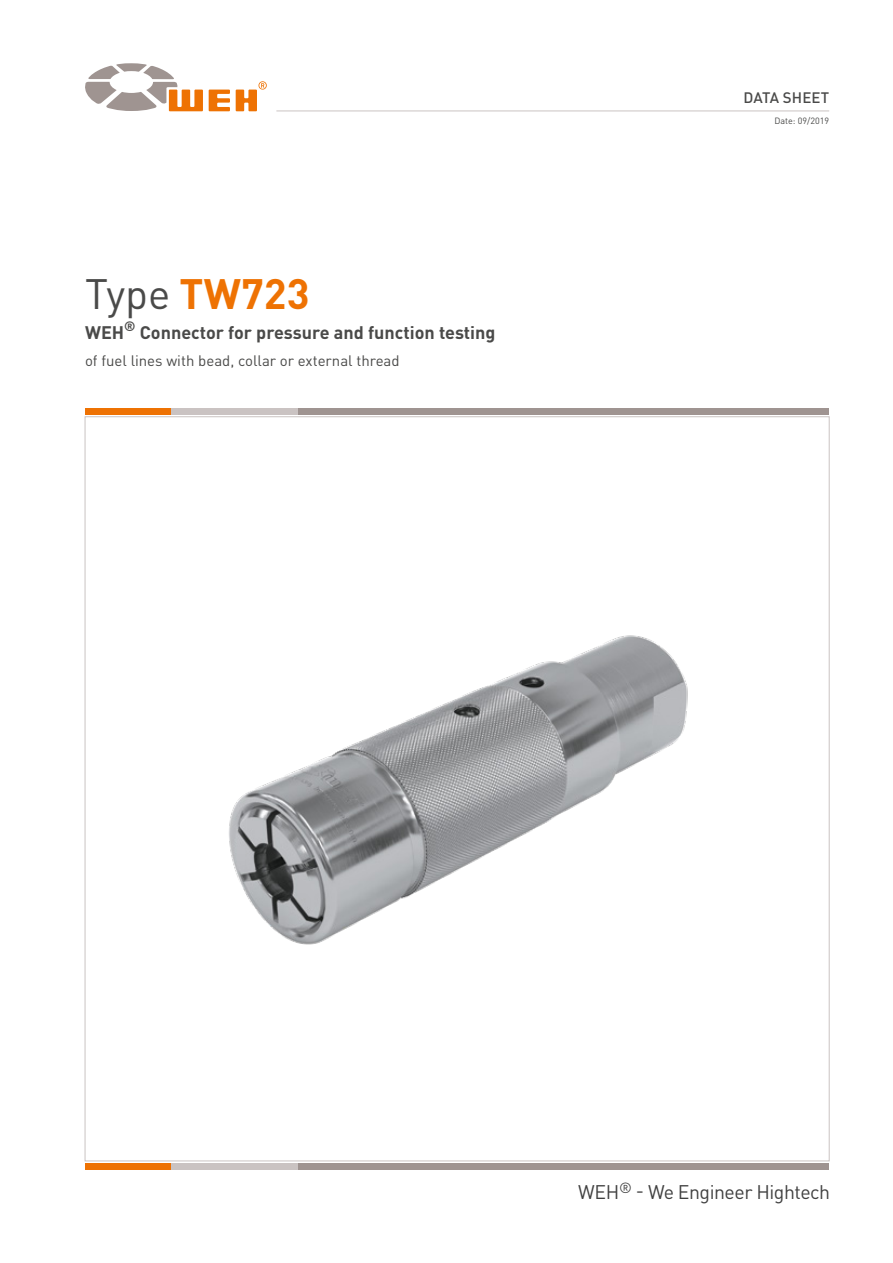
<style>
.page{position:relative;width:893px;height:1263px;background:#fff}
.page>*{position:absolute;margin:0;border:0;box-sizing:border-box;transform-origin:0 0}
.t1{font:700 42px "DIN Pro";color:#ee7203}
.t2{font:19.5px "DIN Pro";letter-spacing:-.025em;color:#000}
.t3{font:700 18px "DIN Pro";color:#4a4a49}
.t4{font:15px "DIN Pro";color:#4a4a49}
.t5{font:500 15px "DIN Pro";letter-spacing:.01em;color:#4a4a49}
.t6{font:9px "DIN Pro";color:#4a4a49}
.s1{font-weight:400;color:#4a4a49}
</style>
<div class="page">
<div style="left:298px;top:408px;width:531px;height:7px;background:#9f9491"></div>
<div style="left:170px;top:408px;width:128px;height:7px;background:#cac3c2"></div>
<div style="left:85px;top:408px;width:85px;height:7px;background:#ee7203"></div>
<div style="left:298px;top:1163px;width:531px;height:6px;background:#9f9491"></div>
<div style="left:170px;top:1163px;width:128px;height:6px;background:#cac3c2"></div>
<div style="left:85px;top:1163px;width:85px;height:6px;background:#ee7203"></div>
<hr style="left:276px;top:111px;width:553px;height:1px;background:#cac3c2">
<svg style="left:85px;top:63px;width:118px;height:48px"></svg>
<svg style="left:209px;top:90px;width:21px;height:21px"></svg>
<svg style="left:236px;top:81px;width:31px;height:30px"></svg>
<img style="left:229px;top:635px;width:459px;height:310px">
<h1 class="t1" style="left:85px;top:258px;width:226px"><span class="s1">Type</span> TW723</h1>
<p class="t3" style="left:85px;top:317px;width:412px">WEH<sup>®</sup> Connector for pressure and function testing</p>
<p class="t4" style="left:85px;top:348px;width:316px">of fuel lines with bead, collar or external thread</p>
<p class="t5" style="left:743px;top:85px;width:87px">DATA SHEET</p>
<p class="t6" style="left:774px;top:113px;width:56px">Date: 09/2019</p>
<p class="t2" style="left:578px;top:1177px;width:254px">WEH<sup>®</sup> - We Engineer Hightech</p>
</div>
